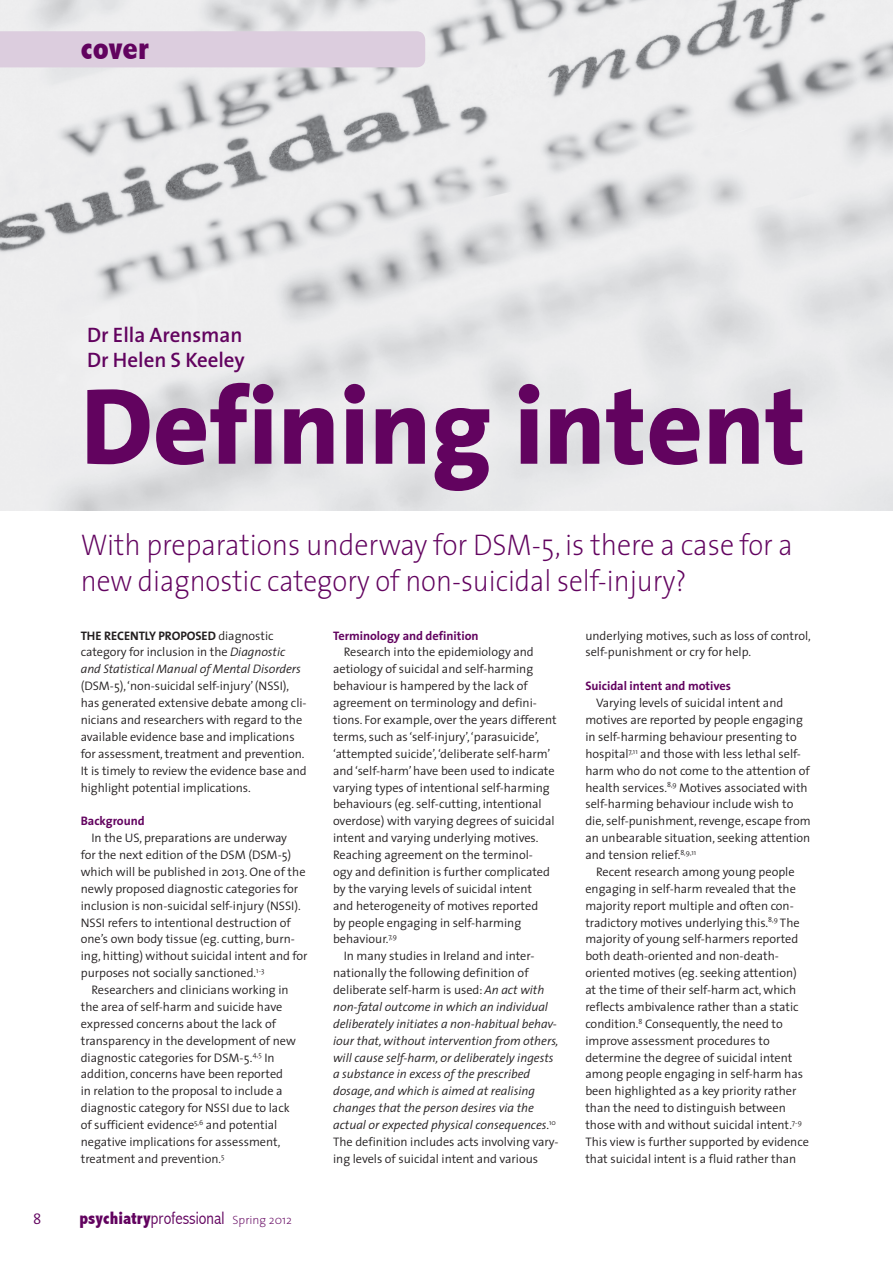
<style>
.page{position:relative;width:893px;height:1263px;background:#fff}
.page>*{position:absolute;margin:0;border:0;box-sizing:border-box;transform-origin:0 0}
.t1{font:800 109.5px "The Sans";color:#62035f}
.t2{font:800 condensed 33px "Abadi";letter-spacing:.005em;color:#62035f}
.t3{font:200 30px/36px "The Sans";color:#62035f;scale:.94 1}
.t4{font:600 21px/25.2px "The Sans";color:#62035f}
.t5{font:300 condensed 18px "Abadi";color:#62035f}
.t6{font:300 15px "The Sans";color:#62035f}
.t7{font:300 12.3px/17px "The Sans";color:#231f20}
.t8{font:italic 300 12.3px/17px "The Sans";color:#231f20}
.t9{font:700 12.3px "The Sans";color:#62035f}
.s1{font-weight:700;font-style:normal}
.s2{font-style:normal}
.s3{font-weight:800}
.s4{font-family:"The Sans";font-weight:200;font-stretch:normal;font-size:12px}
.s5{font-style:italic}
</style>
<div class="page">
<img style="left:0;top:0;width:893px;height:510px">
<div style="left:0;top:31px;width:425px;height:36px;background:#dccdde"></div>
<h2 class="t2" style="left:81px;top:29px;width:69px">cover</h2>
<h3 class="t4" style="left:87px;top:322px;width:159px">Dr Ella Arensman<br>Dr Helen S Keeley</h3>
<h1 class="t1" style="left:81px;top:334px;width:727px">Defining intent</h1>
<h3 class="t3" style="left:81px;top:526px;width:759px">With preparations underway for DSM-5, is there a case for a new diagnostic category of non-suicidal self-injury?</h3>
<p class="t8" style="left:81px;top:627px;width:222px"><span class="s1">The recently proposed</span> <span class="s2">diagnostic category for inclusion in the</span> Diagnostic and Statistical Manual of Mental Disorders</p>
<p class="t7" style="left:81px;top:677px;width:227px">(DSM-5), ‘non-suicidal self-injury’ (NSSI), has generated extensive debate among cli&shy;nicians and researchers with regard to the available evidence base and implications for assessment, treatment and prevention.<br>It is timely to review the evidence base and highlight potential implications.</p>
<p class="t9" style="left:81px;top:811px;width:65px">Background</p>
<p class="t7" style="left:91px;top:829px;width:197px">In the US, preparations are underway</p>
<p class="t7" style="left:81px;top:846px;width:212px">for the next edition of the DSM (DSM-5)</p>
<p class="t7" style="left:81px;top:863px;width:226px">which will be published in 2013. One of the</p>
<p class="t7" style="left:81px;top:880px;width:219px">newly proposed diagnostic categories for</p>
<p class="t7" style="left:81px;top:897px;width:222px">inclusion is non-suicidal self-injury (NSSI).</p>
<p class="t7" style="left:81px;top:913px;width:212px">NSSI refers to intentional destruction of</p>
<p class="t7" style="left:81px;top:930px;width:216px">one’s own body tissue (eg. cutting, burn-</p>
<p class="t7" style="left:81px;top:947px;width:228px">ing, hitting) without suicidal intent and for</p>
<p class="t7" style="left:81px;top:964px;width:185px">purposes not socially sanctioned.<sup>1-3</sup></p>
<p class="t7" style="left:91px;top:981px;width:199px">Researchers and clinicians working in</p>
<p class="t7" style="left:81px;top:998px;width:203px">the area of self-harm and suicide have</p>
<p class="t7" style="left:81px;top:1015px;width:197px">expressed concerns about the lack of</p>
<p class="t7" style="left:81px;top:1032px;width:217px">transparency in the development of new</p>
<p class="t7" style="left:81px;top:1048px;width:195px">diagnostic categories for DSM-5.<sup>4,5</sup> In</p>
<p class="t7" style="left:81px;top:1065px;width:204px">addition, concerns have been reported</p>
<p class="t7" style="left:81px;top:1082px;width:203px">in relation to the proposal to include a</p>
<p class="t7" style="left:81px;top:1099px;width:210px">diagnostic category for NSSI due to lack</p>
<p class="t7" style="left:81px;top:1116px;width:198px">of sufficient evidence<sup>5,6</sup> and potential</p>
<p class="t7" style="left:81px;top:1133px;width:201px">negative implications for assessment,</p>
<p class="t7" style="left:81px;top:1150px;width:145px">treatment and prevention.<sup>5</sup></p>
<p class="t6" style="left:33px;top:1207px;width:10px">8</p>
<h3 class="t5" style="left:80px;top:1208px;width:214px"><span class="s3">psychiatry</span>professional <span class="s4">Spring 2012</span></h3>
<p class="t9" style="left:333px;top:625px;width:147px">Terminology and definition</p>
<p class="t7" style="left:344px;top:643px;width:192px">Research into the epidemiology and</p>
<p class="t7" style="left:333px;top:660px;width:202px">aetiology of suicidal and self-harming</p>
<p class="t7" style="left:333px;top:677px;width:196px">behaviour is hampered by the lack of</p>
<p class="t7" style="left:333px;top:694px;width:205px">agreement on terminology and defini-</p>
<p class="t7" style="left:333px;top:711px;width:225px">tions. For example, over the years different</p>
<p class="t7" style="left:333px;top:728px;width:208px">terms, such as ‘self-injury’, ‘parasuicide’,</p>
<p class="t7" style="left:333px;top:745px;width:219px">‘attempted suicide’, ‘deliberate self-harm’</p>
<p class="t7" style="left:333px;top:762px;width:223px">and ‘self-harm’ have been used to indicate</p>
<p class="t7" style="left:333px;top:778px;width:218px">varying types of intentional self-harming</p>
<p class="t7" style="left:333px;top:795px;width:210px">behaviours (eg. self-cutting, intentional</p>
<p class="t7" style="left:333px;top:812px;width:223px">overdose) with varying degrees of suicidal</p>
<p class="t7" style="left:333px;top:829px;width:207px">intent and varying underlying motives.</p>
<p class="t7" style="left:333px;top:846px;width:201px">Reaching agreement on the terminol-</p>
<p class="t7" style="left:333px;top:863px;width:218px">ogy and definition is further complicated</p>
<p class="t7" style="left:333px;top:880px;width:200px">by the varying levels of suicidal intent</p>
<p class="t7" style="left:333px;top:897px;width:207px">and heterogeneity of motives reported</p>
<p class="t7" style="left:333px;top:913px;width:190px">by people engaging in self-harming</p>
<p class="t7" style="left:333px;top:930px;width:65px">behaviour.<sup>7,9</sup></p>
<p class="t7" style="left:344px;top:947px;width:192px">In many studies in Ireland and inter-</p>
<p class="t7" style="left:333px;top:964px;width:197px">nationally the following definition of</p>
<p class="t7" style="left:333px;top:981px;width:213px">deliberate self-harm is used: <span class="s5">An act with</span></p>
<p class="t8" style="left:333px;top:998px;width:216px">non-fatal outcome in which an individual</p>
<p class="t8" style="left:333px;top:1015px;width:225px">deliberately initiates a non-habitual behav-</p>
<p class="t8" style="left:333px;top:1032px;width:227px">iour that, without intervention from others,</p>
<p class="t8" style="left:333px;top:1048px;width:222px">will cause self-harm, or deliberately ingests</p>
<p class="t8" style="left:333px;top:1065px;width:199px">a substance in excess of the prescribed</p>
<p class="t8" style="left:333px;top:1082px;width:203px">dosage, and which is aimed at realising</p>
<p class="t8" style="left:333px;top:1099px;width:202px">changes that the person desires via the</p>
<p class="t8" style="left:333px;top:1116px;width:224px">actual or expected physical consequences<span class="s2">.</span><sup>10</sup></p>
<p class="t7" style="left:333px;top:1133px;width:227px">The definition includes acts involving vary-</p>
<p class="t7" style="left:333px;top:1150px;width:207px">ing levels of suicidal intent and various</p>
<p class="t7" style="left:585px;top:627px;width:227px">underlying motives, such as loss of control, self-punishment or cry for help.</p>
<p class="t9" style="left:585px;top:676px;width:147px">Suicidal intent and motives</p>
<p class="t7" style="left:585px;top:694px;width:227px;text-indent:11px">Varying levels of suicidal intent and motives are reported by people engaging in self-harming behaviour presenting to hospital<sup>7,11</sup> and those with less lethal self&shy;harm who do not come to the attention of health services.<sup>8,9</sup> Motives associated with self-harming behaviour include wish to die, self-punishment, revenge, escape from an unbearable situation, seeking attention and tension relief.<sup>8,9,11</sup></p>
<p class="t7" style="left:585px;top:863px;width:225px;text-indent:11px">Recent research among young people engaging in self-harm revealed that the majority report multiple and often con&shy;tradictory motives underlying this.<sup>8,9</sup> The majority of young self-harmers reported both death-oriented and non-death&shy;oriented motives (eg. seeking attention) at the time of their self-harm act, which reflects ambivalence rather than a static condition.<sup>8</sup> Consequently, the need to improve assessment procedures to determine the degree of suicidal intent among people engaging in self-harm has been highlighted as a key priority rather than the need to distinguish between those with and without suicidal intent.<sup>7-9<br></sup>This view is further supported by evidence that suicidal intent is a fluid rather than</p>
</div>
